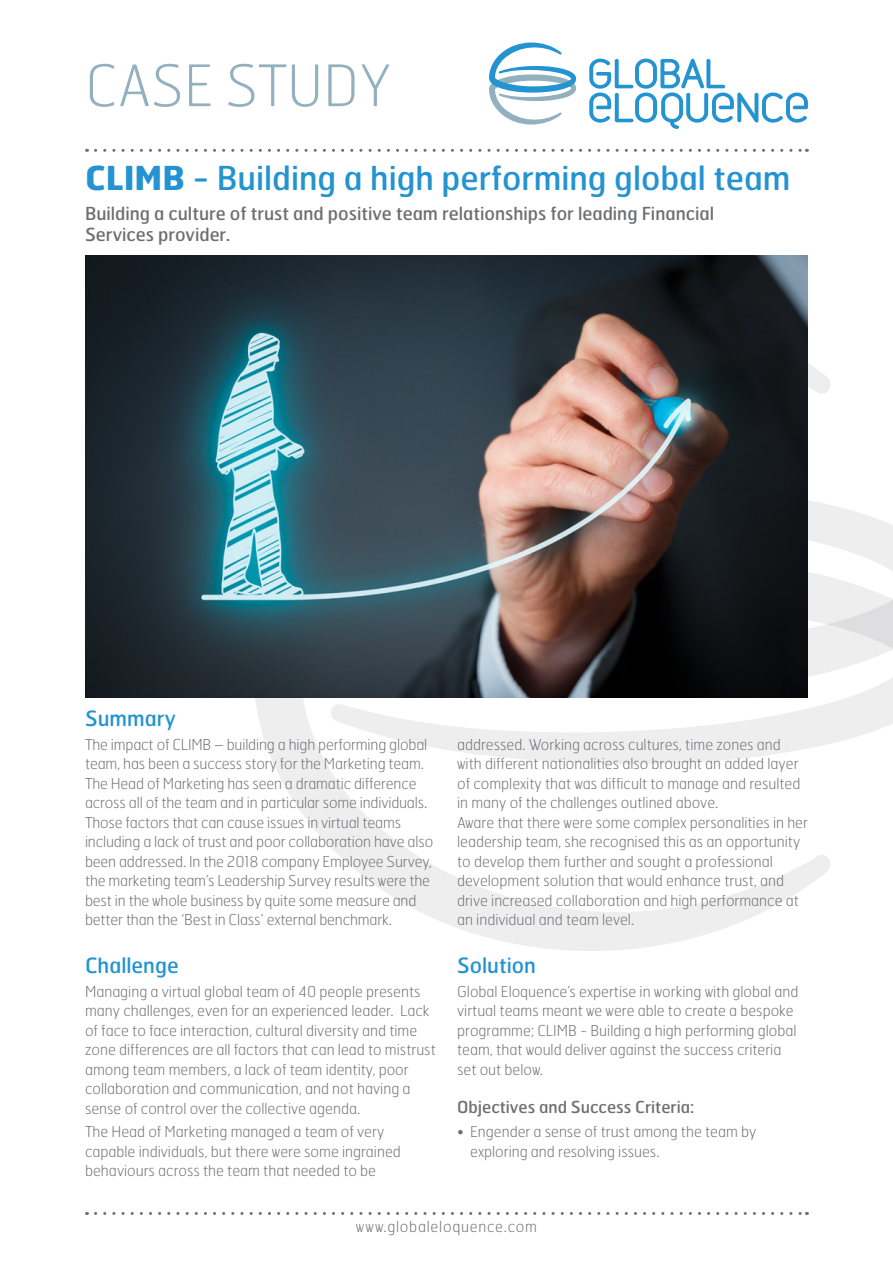
<style>
.page{position:relative;width:893px;height:1263px;background:#fff}
.page>*{position:absolute;margin:0;border:0;box-sizing:border-box;transform-origin:0 0}
.t1{font:100 57px "Hermes";color:#93b0be}
.t2{font:33px "Hermes";color:#2393d1}
.t3{font:21px "Hermes";color:#2393d1}
.t4{font:18px/21px "Hermes";color:#6e6f72}
.t5{font:16.5px "Hermes";color:#6e6f72}
.t6{font:100 15px/19.5px "Hermes";color:#6e6f72}
.t7{font:100 15px "Hermes";letter-spacing:.05em;color:#6e6f72}
.s1{font-weight:700}
</style>
<div class="page">
<svg style="left:489px;top:42px;width:87px;height:83px"></svg>
<svg style="left:589px;top:59px;width:219px;height:70px"></svg>
<svg style="left:255px;top:698px;width:638px;height:253px"></svg>
<svg style="left:253px;top:363px;width:640px;height:335px"></svg>
<img style="left:85px;top:255px;width:723px;height:442px">
<svg style="left:96px;top:1212px;width:711px;height:3px"></svg>
<svg style="left:96px;top:149px;width:711px;height:3px"></svg>
<h1 class="t1" style="left:85px;top:50px;width:64px">Case</h1>
<h1 class="t1" style="left:226px;top:50px;width:167px">Study</h1>
<h2 class="t2" style="left:85px;top:157px;width:707px"><span class="s1">CLIMB</span> - Building a high performing global team</h2>
<p class="t4" style="left:85px;top:202px;width:630px">Building a culture of trust and positive team relationships for leading Financial<br>Services provider.</p>
<h3 class="t3" style="left:85px;top:705px;width:92px">Summary</h3>
<p class="t6" style="left:85px;top:734px;width:350px">The impact of CLIMB – building a high performing global team, has been a success story for the Marketing team.<br>The Head of Marketing has seen a dramatic difference across all of the team and in particular some individuals.<br>Those factors that can cause issues in virtual teams including a lack of trust and poor collaboration have also been addressed. In the 2018 company Employee Survey, the marketing team’s Leadership Survey results were the best in the whole business by quite some measure and better than the ‘Best in Class’ external benchmark.</p>
<h3 class="t3" style="left:85px;top:952px;width:95px">Challenge</h3>
<p class="t6" style="left:85px;top:981px;width:352px">Managing a virtual global team of 40 people presents many challenges, even for an experienced leader. Lack of face to face interaction, cultural diversity and time zone differences are all factors that can lead to mistrust among team members, a lack of team identity, poor collaboration and communication, and not having a sense of control over the collective agenda.</p>
<p class="t6" style="left:85px;top:1122px;width:317px">The Head of Marketing managed a team of very capable individuals, but there were some ingrained behaviours across the team that needed to be</p>
<p class="t6" style="left:457px;top:734px;width:352px">addressed. Working across cultures, time zones and with different nationalities also brought an added layer of complexity that was difficult to manage and resulted in many of the challenges outlined above.<br>Aware that there were some complex personalities in her leadership team, she recognised this as an opportunity to develop them further and sought a professional development solution that would enhance trust, and drive increased collaboration and high performance at an individual and team level.</p>
<h3 class="t3" style="left:457px;top:952px;width:80px">Solution</h3>
<p class="t6" style="left:457px;top:981px;width:343px">Global Eloquence’s expertise in working with global and virtual teams meant we were able to create a bespoke programme; CLIMB - Building a high performing global team, that would deliver against the success criteria set out below.</p>
<p class="t5" style="left:457px;top:1097px;width:238px">Objectives and Success Criteria:</p>
<p class="t6" style="left:470px;top:1121px;width:288px;text-indent:-13px">• Engender a sense of trust among the team by exploring and resolving issues.</p>
<p class="t7" style="left:356px;top:1217px;width:183px">www.globaleloquence.com</p>
</div>
